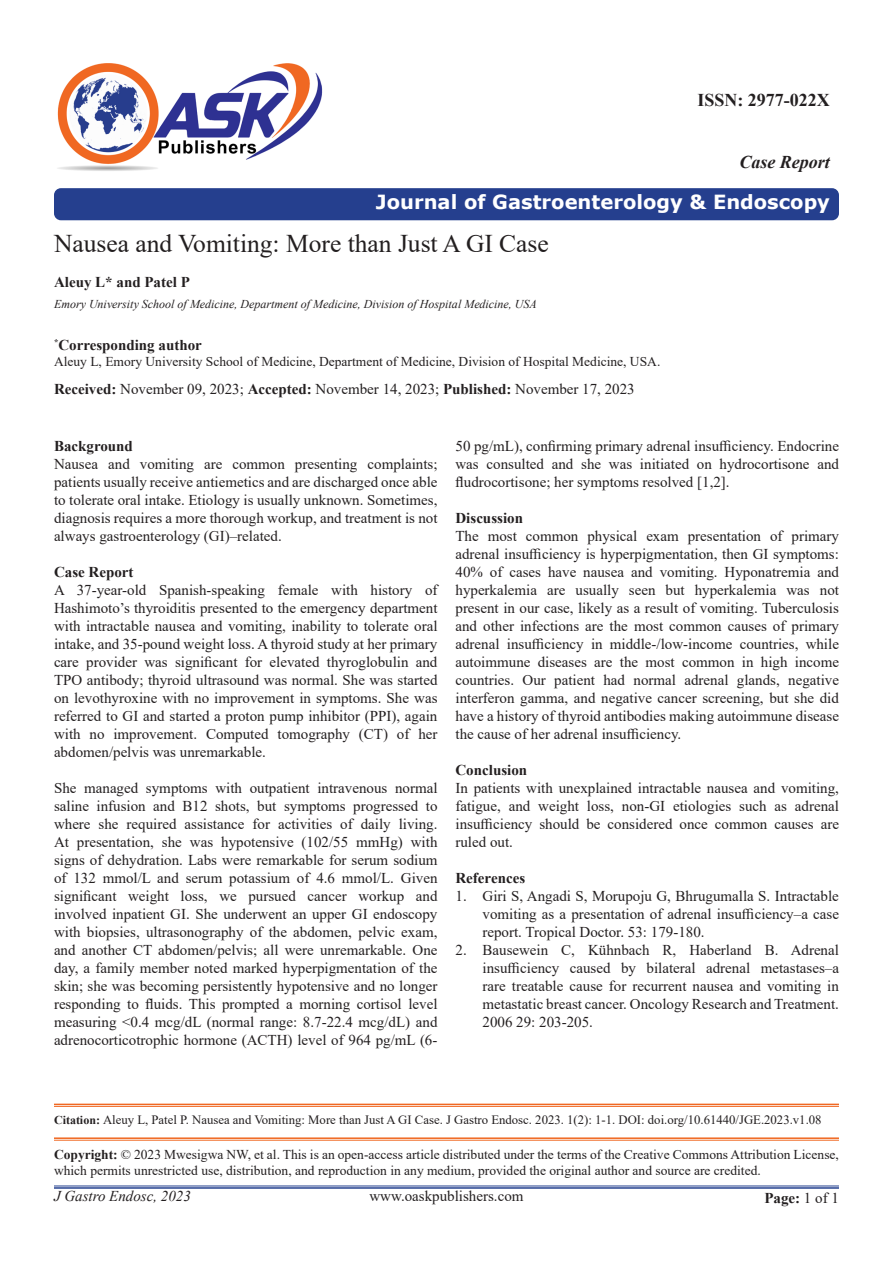
<style>
.page{position:relative;width:893px;height:1263px;background:#fff}
.page>*{position:absolute;margin:0;border:0;box-sizing:border-box;transform-origin:0 0}
.t1{font:25.5px "Times New Roman";color:#231f20}
.t2{font:700 19.5px "Verdana";color:#fff}
.t3{font:700 18px "Times New Roman";color:#231f20}
.t4{font:italic 700 18px "Times New Roman";color:#231f20}
.t5{font:15px/18px "Times New Roman";color:#231f20;text-align:justify}
.t6{font:700 15px "Times New Roman";color:#231f20}
.t7{font:italic 15px "Times New Roman";color:#231f20}
.t8{font:13.5px/16.5px "Times New Roman";color:#231f20}
.t9{font:12.75px "Times New Roman";color:#231f20}
.t10{font:italic 12px "Times New Roman";color:#231f20}
.s1{font-weight:700}
.s2{font-weight:700;font-size:12px}
.s3{font-weight:400}
</style>
<div class="page">
<hr style="left:54px;top:1186px;width:785px;height:1px;background:#24418f">
<hr style="left:54px;top:1187px;width:785px;height:2px;background:#24418f">
<div style="left:54px;top:188px;width:785px;height:32px;background:#253f8e;border-radius:7px"></div>
<hr style="left:54px;top:1103px;width:785px;height:2px;background:#f06822">
<hr style="left:54px;top:1106px;width:785px;height:1px;background:#f06822">
<img style="left:57px;top:63px;width:266px;height:108px">
<hr style="left:54px;top:1137px;width:785px;height:2px;background:#f06822">
<hr style="left:54px;top:1140px;width:785px;height:1px;background:#f06822">
<p class="t3" style="left:697px;top:87px;width:134px">ISSN: 2977-022X</p>
<p class="t4" style="left:739px;top:150px;width:92px">Case Report</p>
<p class="t2" style="left:376px;top:188px;width:455px">Journal of Gastroenterology &amp; Endoscopy</p>
<p class="t1" style="left:54px;top:226px;width:496px">Nausea and Vomiting: More than Just A GI Case</p>
<p class="t6" style="left:54px;top:272px;width:137px">Aleuy L* and Patel P</p>
<p class="t10" style="left:54px;top:296px;width:484px">Emory University School of Medicine, Department of Medicine, Division of Hospital Medicine, USA</p>
<p class="t6" style="left:54px;top:334px;width:149px"><sup>*</sup>Corresponding author</p>
<p class="t8" style="left:54px;top:353px;width:608px">Aleuy L, Emory University School of Medicine, Department of Medicine, Division of Hospital Medicine, USA.</p>
<p class="t5" style="left:54px;top:379px;width:582px"><span class="s1">Received:</span> November 09, 2023; <span class="s1">Accepted:</span> November 14, 2023; <span class="s1">Published:</span> November 17, 2023</p>
<p class="t6" style="left:54px;top:435px;width:80px">Background</p>
<p class="t5" style="left:54px;top:454px;width:385px">Nausea and vomiting are common presenting complaints; patients usually receive antiemetics and are discharged once able to tolerate oral intake. Etiology is usually unknown. Sometimes, diagnosis requires a more thorough workup, and treatment is not always gastroenterology (GI)–related.</p>
<p class="t6" style="left:54px;top:561px;width:81px">Case Report</p>
<p class="t5" style="left:54px;top:580px;width:385px">A 37-year-old Spanish-speaking female with history of Hashimoto’s thyroiditis presented to the emergency department with intractable nausea and vomiting, inability to tolerate oral intake, and 35-pound weight loss. A thyroid study at her primary care provider was significant for elevated thyroglobulin and TPO antibody; thyroid ultrasound was normal. She was started on levothyroxine with no improvement in symptoms. She was referred to GI and started a proton pump inhibitor (PPI), again with no improvement. Computed tomography (CT) of her abdomen/pelvis was unremarkable.</p>
<p class="t5" style="left:54px;top:778px;width:385px">She managed symptoms with outpatient intravenous normal saline infusion and B12 shots, but symptoms progressed to where she required assistance for activities of daily living.<br>At presentation, she was hypotensive (102/55 mmHg) with signs of dehydration. Labs were remarkable for serum sodium of 132 mmol/L and serum potassium of 4.6 mmol/L. Given significant weight loss, we pursued cancer workup and involved inpatient GI. She underwent an upper GI endoscopy with biopsies, ultrasonography of the abdomen, pelvic exam, and another CT abdomen/pelvis; all were unremarkable. One day, a family member noted marked hyperpigmentation of the skin; she was becoming persistently hypotensive and no longer responding to fluids. This prompted a morning cortisol level measuring &lt;0.4 mcg/dL (normal range: 8.7-22.4 mcg/dL) and adrenocorticotrophic hormone (ACTH) level of 964 pg/mL (6-</p>
<p class="t5" style="left:455px;top:436px;width:385px">50 pg/mL), confirming primary adrenal insufficiency. Endocrine was consulted and she was initiated on hydrocortisone and fludrocortisone; her symptoms resolved [1,2].</p>
<p class="t6" style="left:455px;top:507px;width:69px">Discussion</p>
<p class="t5" style="left:455px;top:526px;width:385px">The most common physical exam presentation of primary adrenal insufficiency is hyperpigmentation, then GI symptoms:<br>40% of cases have nausea and vomiting. Hyponatremia and hyperkalemia are usually seen but hyperkalemia was not present in our case, likely as a result of vomiting. Tuberculosis and other infections are the most common causes of primary adrenal insufficiency in middle-/low-income countries, while autoimmune diseases are the most common in high income countries. Our patient had normal adrenal glands, negative interferon gamma, and negative cancer screening, but she did have a history of thyroid antibodies making autoimmune disease the cause of her adrenal insufficiency.</p>
<p class="t6" style="left:455px;top:759px;width:73px">Conclusion</p>
<p class="t5" style="left:455px;top:778px;width:385px">In patients with unexplained intractable nausea and vomiting, fatigue, and weight loss, non-GI etiologies such as adrenal insufficiency should be considered once common causes are ruled out.</p>
<p class="t6" style="left:455px;top:867px;width:71px">References</p>
<p class="t5" style="left:482px;top:886px;width:358px;text-indent:-27px">1. Giri S, Angadi S, Morupoju G, Bhrugumalla S. Intractable vomiting as a presentation of adrenal insufficiency–a case report. Tropical Doctor. 53: 179-180.</p>
<p class="t5" style="left:482px;top:940px;width:358px;text-indent:-27px">2. Bausewein C, Kühnbach R, Haberland B. Adrenal insufficiency caused by bilateral adrenal metastases–a rare treatable cause for recurrent nausea and vomiting in metastatic breast cancer. Oncology Research and Treatment.<br>2006 29: 203-205.</p>
<p class="t9" style="left:54px;top:1111px;width:769px"><span class="s2">Citation:</span> Aleuy L, Patel P. Nausea and Vomiting: More than Just A GI Case. J Gastro Endosc. 2023. 1(2): 1-1. DOI: doi.org/10.61440/JGE.2023.v1.08</p>
<p class="t8" style="left:54px;top:1145px;width:786px"><span class="s1">Copyright:</span> © 2023 Mwesigwa NW, et al. This is an open-access article distributed under the terms of the Creative Commons Attribution License, which permits unrestricted use, distribution, and reproduction in any medium, provided the original author and source are credited.</p>
<p class="t7" style="left:54px;top:1186px;width:138px">J Gastro Endosc, 2023</p>
<p class="t5" style="left:369px;top:1187px;width:156px">www.oaskpublishers.com</p>
<p class="t6" style="left:764px;top:1187px;width:76px">Page: <span class="s3">1 of 1</span></p>
</div>
